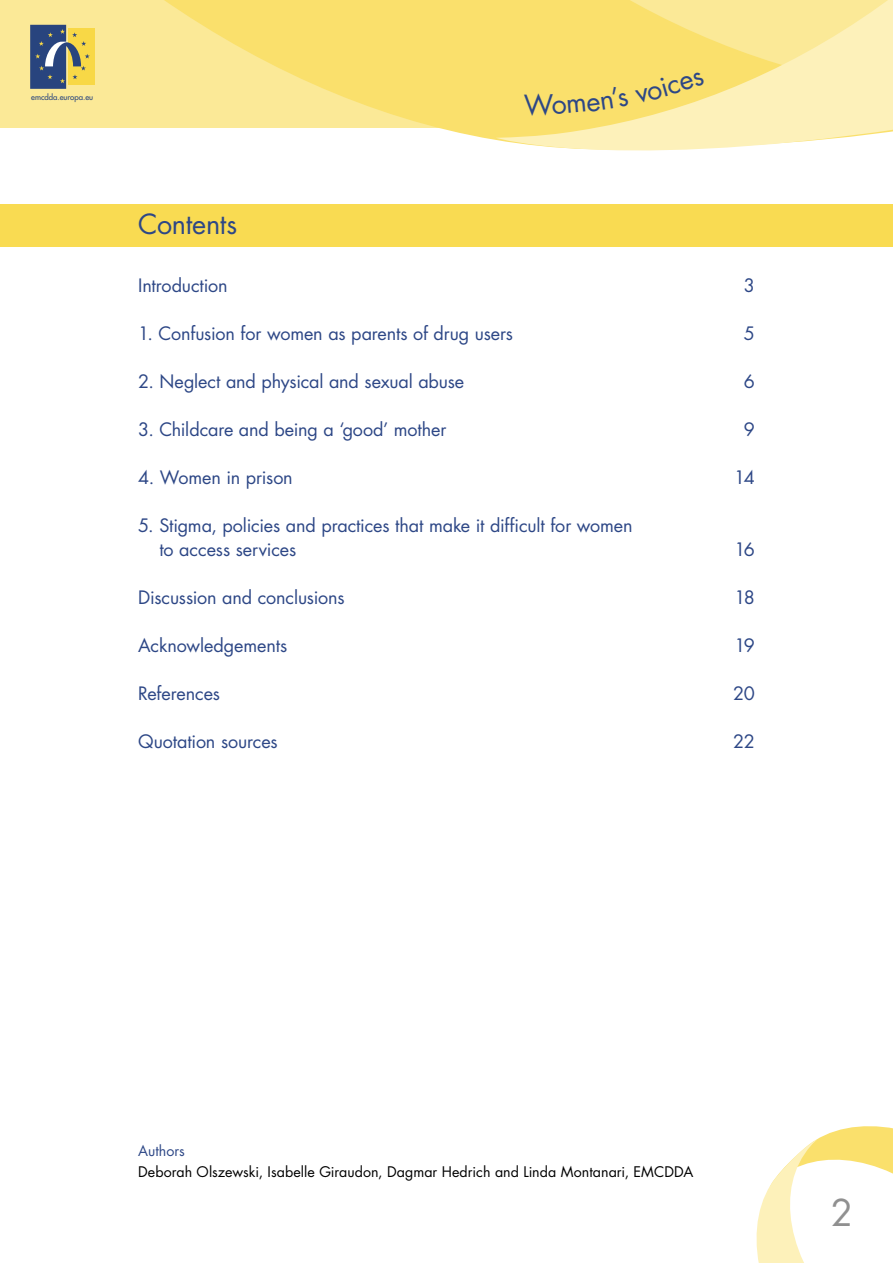
<style>
.page{position:relative;width:893px;height:1263px;background:#fff}
.page>*{position:absolute;margin:0;border:0;box-sizing:border-box;transform-origin:0 0}
.t1{font:36px "Futura";color:#909090}
._01-Titulo1{font:27px "Futura";letter-spacing:-.01em;color:#2d4786}
._00-Indice{font:18px/24px "Futura";letter-spacing:-.005em;color:#2d4786}
._03-Texto_general{font:14.25px/21px "Futura";color:#000}
.t2{font:7.8px "Futura";color:#28447e}
.s1{color:#2d4786}
</style>
<div class="page">
<svg style="left:756px;top:1126px;width:137px;height:137px"></svg>
<div style="left:0;top:204px;width:893px;height:43px;background:#f9db52"></div>
<svg style="left:0;top:0;width:496px;height:140px;background:#fae78e"></svg>
<svg style="left:496px;top:0;width:397px;height:151px;background:#fbe998"></svg>
<div style="left:68px;top:29px;width:26px;height:56px;background:#f8d846"></div>
<svg style="left:30px;top:25px;width:60px;height:64px"></svg>
<div style="left:524px;top:86px;width:105px;height:30px;background:#fae06c"></div>
<div style="left:635px;top:72px;width:70px;height:32px;background:#fae06c"></div>
<p class="t2" style="left:31px;top:92px;width:63px">emcdda.europa.eu</p>
<p class="_01-Titulo1" style="left:138px;top:205px;width:100px">Contents</p>
<p class="_00-Indice" style="left:138px;top:273px;width:91px">Introduction</p>
<p class="_00-Indice" style="left:744px;top:273px;width:13px">3</p>
<p class="_00-Indice" style="left:138px;top:321px;width:376px">1. Confusion for women as parents of drug users</p>
<p class="_00-Indice" style="left:744px;top:321px;width:13px">5</p>
<p class="_00-Indice" style="left:138px;top:369px;width:328px">2. Neglect and physical and sexual abuse</p>
<p class="_00-Indice" style="left:744px;top:369px;width:13px">6</p>
<p class="_00-Indice" style="left:138px;top:417px;width:310px">3. Childcare and being a ‘good’ mother</p>
<p class="_00-Indice" style="left:744px;top:417px;width:13px">9</p>
<p class="_00-Indice" style="left:138px;top:465px;width:156px">4. Women in prison</p>
<p class="_00-Indice" style="left:734px;top:465px;width:22px">14</p>
<p class="_00-Indice" style="left:159px;top:513px;width:475px;text-indent:-21px">5. Stigma, policies and practices that make it difficult for women to access services</p>
<p class="_00-Indice" style="left:734px;top:537px;width:22px">16</p>
<p class="_00-Indice" style="left:138px;top:585px;width:208px">Discussion and conclusions</p>
<p class="_00-Indice" style="left:734px;top:585px;width:22px">18</p>
<p class="_00-Indice" style="left:138px;top:633px;width:150px">Acknowledgements</p>
<p class="_00-Indice" style="left:734px;top:633px;width:22px">19</p>
<p class="_00-Indice" style="left:138px;top:681px;width:83px">References</p>
<p class="_00-Indice" style="left:733px;top:681px;width:23px">20</p>
<p class="_00-Indice" style="left:138px;top:729px;width:141px">Quotation sources</p>
<p class="_00-Indice" style="left:733px;top:729px;width:23px">22</p>
<p class="_03-Texto_general" style="left:138px;top:1140px;width:557px"><span class="s1">Authors<br></span>Deborah Olszewski, Isabelle Giraudon, Dagmar Hedrich and Linda Montanari, EMCDDA</p>
<p class="t1" style="left:831px;top:1188px;width:24px">2</p>
</div>
